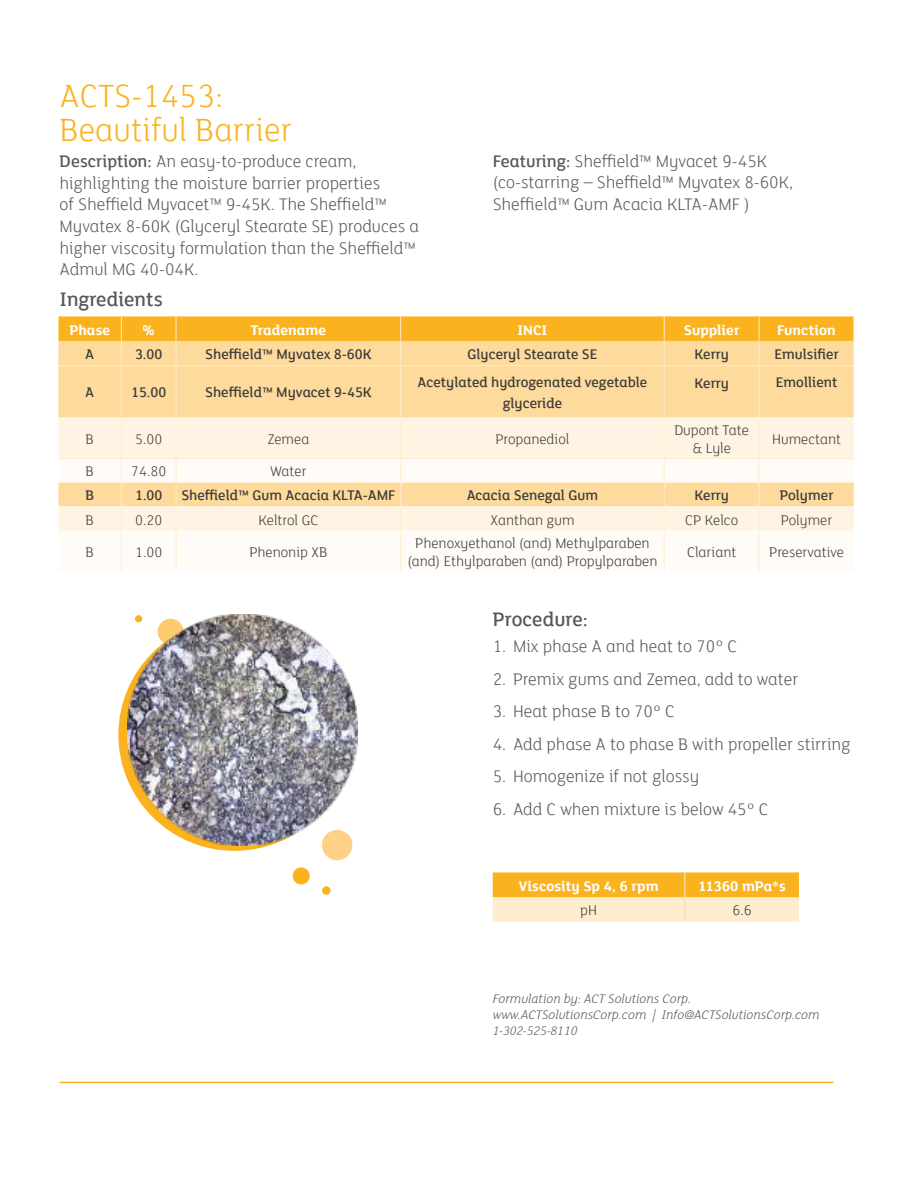
<style>
.page{position:relative;width:918px;height:1188px;background:#fff}
.page>*{position:absolute;margin:0;border:0;box-sizing:border-box;transform-origin:0 0}
.t1{font:300 34.5px/34.5px "Kerry";color:#fab31e}
.t2{font:21px "Kerry";color:#575756}
.t3{font:300 18px/21.6px "Kerry";color:#575756}
.t4{font:15px/21px "Kerry";color:#3c3c3b;text-align:center}
.t5{font:300 15px/18px "Kerry";color:#3c3c3b;text-align:center}
.t6{font:700 15px "Kerry";letter-spacing:.005em;color:#fff}
.t7{font:italic 300 13.5px/16.2px "Kerry";color:#575756}
.s1{font-weight:400}
</style>
<div class="page">
<hr style="left:60px;top:1082px;width:773px;height:1px;background:#fab31e">
<div style="left:58px;top:366px;width:796px;height:52px;background:#feda9c"></div>
<div style="left:58px;top:419px;width:796px;height:39px;background:#fff4e3"></div>
<svg style="left:58px;top:459px;width:796px;height:113px;fill:#fffbf6"></svg>
<svg style="left:58px;top:316px;width:796px;height:49px;background:#fbc75e"></svg>
<hr style="left:121px;top:366px;width:1px;height:52px;background:#ffedcf">
<hr style="left:176px;top:366px;width:1px;height:52px;background:#ffedcf">
<hr style="left:400px;top:366px;width:1px;height:52px;background:#ffedcf">
<hr style="left:664px;top:366px;width:1px;height:52px;background:#ffedcf">
<hr style="left:759px;top:366px;width:1px;height:52px;background:#ffedcf">
<hr style="left:121px;top:418px;width:1px;height:40px;background:#ffedcf">
<hr style="left:176px;top:418px;width:1px;height:40px;background:#ffedcf">
<hr style="left:400px;top:418px;width:1px;height:40px;background:#ffedcf">
<hr style="left:664px;top:418px;width:1px;height:40px;background:#ffedcf">
<hr style="left:759px;top:418px;width:1px;height:40px;background:#ffedcf">
<svg style="left:121px;top:459px;width:1px;height:72px"></svg>
<svg style="left:176px;top:459px;width:1px;height:72px"></svg>
<svg style="left:400px;top:459px;width:1px;height:72px"></svg>
<svg style="left:664px;top:459px;width:1px;height:72px"></svg>
<svg style="left:759px;top:459px;width:1px;height:72px"></svg>
<hr style="left:121px;top:532px;width:1px;height:40px;background:#ffedcf">
<hr style="left:176px;top:532px;width:1px;height:40px;background:#ffedcf">
<hr style="left:400px;top:532px;width:1px;height:40px;background:#ffedcf">
<hr style="left:664px;top:532px;width:1px;height:40px;background:#ffedcf">
<hr style="left:759px;top:532px;width:1px;height:40px;background:#ffedcf">
<hr style="left:58px;top:365px;width:63px;height:1px;background:#ffedcf">
<hr style="left:121px;top:365px;width:55px;height:1px;background:#ffedcf">
<hr style="left:176px;top:365px;width:225px;height:1px;background:#ffedcf">
<hr style="left:401px;top:365px;width:263px;height:1px;background:#ffedcf">
<hr style="left:664px;top:365px;width:95px;height:1px;background:#ffedcf">
<hr style="left:759px;top:365px;width:95px;height:1px;background:#ffedcf">
<hr style="left:58px;top:458px;width:63px;height:1px;background:#ffedcf">
<hr style="left:121px;top:458px;width:55px;height:1px;background:#ffedcf">
<hr style="left:176px;top:458px;width:225px;height:1px;background:#ffedcf">
<hr style="left:401px;top:458px;width:263px;height:1px;background:#ffedcf">
<hr style="left:664px;top:458px;width:95px;height:1px;background:#ffedcf">
<hr style="left:759px;top:458px;width:95px;height:1px;background:#ffedcf">
<hr style="left:58px;top:482px;width:63px;height:1px;background:#ffedcf">
<hr style="left:121px;top:482px;width:55px;height:1px;background:#ffedcf">
<hr style="left:176px;top:482px;width:225px;height:1px;background:#ffedcf">
<hr style="left:401px;top:482px;width:263px;height:1px;background:#ffedcf">
<hr style="left:664px;top:482px;width:95px;height:1px;background:#ffedcf">
<hr style="left:759px;top:482px;width:95px;height:1px;background:#ffedcf">
<hr style="left:58px;top:418px;width:63px;height:1px;background:#fffbf6">
<hr style="left:121px;top:418px;width:55px;height:1px;background:#fffbf6">
<hr style="left:176px;top:418px;width:225px;height:1px;background:#fffbf6">
<hr style="left:401px;top:418px;width:263px;height:1px;background:#fffbf6">
<hr style="left:664px;top:418px;width:95px;height:1px;background:#fffbf6">
<hr style="left:759px;top:418px;width:95px;height:1px;background:#fffbf6">
<hr style="left:58px;top:506px;width:63px;height:1px;background:#fffbf6">
<hr style="left:121px;top:506px;width:55px;height:1px;background:#fffbf6">
<hr style="left:176px;top:506px;width:225px;height:1px;background:#fffbf6">
<hr style="left:401px;top:506px;width:263px;height:1px;background:#fffbf6">
<hr style="left:664px;top:506px;width:95px;height:1px;background:#fffbf6">
<hr style="left:759px;top:506px;width:95px;height:1px;background:#fffbf6">
<hr style="left:58px;top:531px;width:63px;height:1px;background:#fffbf6">
<hr style="left:121px;top:531px;width:55px;height:1px;background:#fffbf6">
<hr style="left:176px;top:531px;width:225px;height:1px;background:#fffbf6">
<hr style="left:401px;top:531px;width:263px;height:1px;background:#fffbf6">
<hr style="left:664px;top:531px;width:95px;height:1px;background:#fffbf6">
<hr style="left:759px;top:531px;width:95px;height:1px;background:#fffbf6">
<svg style="left:493px;top:872px;width:306px;height:50px;background:#fcd078"></svg>
<div style="left:322px;top:830px;width:30px;height:30px;background:#fdd286;border-radius:50%"></div>
<div style="left:293px;top:867px;width:17px;height:17px;background:#fab31e;border-radius:50%"></div>
<div style="left:322px;top:886px;width:9px;height:9px;background:#fab31e;border-radius:50%"></div>
<img style="left:128px;top:614px;width:229px;height:231px">
<h1 class="t1" style="left:60px;top:79px;width:234px">ACTS-1453:<br>Beautiful Barrier</h1>
<p class="t3" style="left:60px;top:151px;width:361px"><span class="s1">Description:</span> An easy-to-produce cream, highlighting the moisture barrier properties<br>of Sheffield Myvacet™ 9-45K. The Sheffield™ Myvatex 8-60K (Glyceryl Stearate SE) produces a higher viscosity formulation than the Sheffield™ Admul MG 40-04K.</p>
<p class="t2" style="left:60px;top:288px;width:105px">Ingredients</p>
<p class="t3" style="left:493px;top:151px;width:302px"><span class="s1">Featuring:</span> Sheffield™ Myvacet 9-45K (co-starring – Sheffield™ Myvatex 8-60K,<br>Sheffield™ Gum Acacia KLTA-AMF )</p>
<p class="t6" style="left:70px;top:322px;width:42px">Phase</p>
<p class="t6" style="left:142px;top:322px;width:14px">%</p>
<p class="t6" style="left:251px;top:322px;width:77px">Tradename</p>
<p class="t6" style="left:517px;top:322px;width:31px">INCI</p>
<p class="t6" style="left:684px;top:322px;width:57px">Supplier</p>
<p class="t6" style="left:777px;top:322px;width:60px">Function</p>
<p class="t4" style="left:85px;top:344px;width:10px">A</p>
<p class="t4" style="left:135px;top:344px;width:29px">3.00</p>
<p class="t4" style="left:205px;top:344px;width:168px">Sheffield™ Myvatex 8-60K</p>
<p class="t4" style="left:467px;top:344px;width:131px">Glyceryl Stearate SE</p>
<p class="t4" style="left:694px;top:344px;width:36px">Kerry</p>
<p class="t4" style="left:774px;top:344px;width:66px">Emulsifier</p>
<p class="t4" style="left:85px;top:382px;width:10px">A</p>
<p class="t4" style="left:131px;top:382px;width:37px">15.00</p>
<p class="t4" style="left:205px;top:382px;width:168px">Sheffield™ Myvacet 9-45K</p>
<p class="t4" style="left:418px;top:372px;width:231px">Acetylated hydrogenated vegetable glyceride</p>
<p class="t4" style="left:694px;top:373px;width:36px">Kerry</p>
<p class="t4" style="left:776px;top:372px;width:63px">Emollient</p>
<p class="t5" style="left:86px;top:430px;width:10px">B</p>
<p class="t5" style="left:135px;top:430px;width:29px">5.00</p>
<p class="t5" style="left:267px;top:430px;width:43px">Zemea</p>
<p class="t5" style="left:495px;top:430px;width:76px">Propanediol</p>
<p class="t5" style="left:674px;top:421px;width:76px">Dupont Tate &amp; Lyle</p>
<p class="t5" style="left:772px;top:430px;width:71px">Humectant</p>
<p class="t5" style="left:86px;top:463px;width:10px">B</p>
<p class="t5" style="left:131px;top:463px;width:37px">74.80</p>
<p class="t5" style="left:270px;top:463px;width:38px">Water</p>
<p class="t4" style="left:85px;top:485px;width:10px">B</p>
<p class="t4" style="left:135px;top:485px;width:29px">1.00</p>
<p class="t4" style="left:181px;top:485px;width:216px">Sheffield™ Gum Acacia KLTA-AMF</p>
<p class="t4" style="left:467px;top:485px;width:133px">Acacia Senegal Gum</p>
<p class="t4" style="left:694px;top:485px;width:36px">Kerry</p>
<p class="t4" style="left:780px;top:485px;width:55px">Polymer</p>
<p class="t5" style="left:86px;top:511px;width:10px">B</p>
<p class="t5" style="left:135px;top:511px;width:29px">0.20</p>
<p class="t5" style="left:258px;top:511px;width:62px">Keltrol GC</p>
<p class="t5" style="left:490px;top:511px;width:86px">Xanthan gum</p>
<p class="t5" style="left:685px;top:511px;width:55px">CP Kelco</p>
<p class="t5" style="left:781px;top:511px;width:53px">Polymer</p>
<p class="t5" style="left:86px;top:544px;width:10px">B</p>
<p class="t5" style="left:135px;top:544px;width:29px">1.00</p>
<p class="t5" style="left:249px;top:544px;width:79px">Phenonip XB</p>
<p class="t5" style="left:407px;top:535px;width:252px">Phenoxyethanol (and) Methylparaben (and) Ethylparaben (and) Propylparaben</p>
<p class="t5" style="left:687px;top:544px;width:51px">Clariant</p>
<p class="t5" style="left:769px;top:544px;width:76px">Preservative</p>
<p class="t2" style="left:493px;top:608px;width:97px">Procedure:</p>
<p class="t3" style="left:493px;top:636px;width:246px">1. Mix phase A and heat to 70° C</p>
<p class="t3" style="left:493px;top:668px;width:307px">2. Premix gums and Zemea, add to water</p>
<p class="t3" style="left:493px;top:701px;width:184px">3. Heat phase B to 70° C</p>
<p class="t3" style="left:493px;top:734px;width:360px">4. Add phase A to phase B with propeller stirring</p>
<p class="t3" style="left:493px;top:766px;width:208px">5. Homogenize if not glossy</p>
<p class="t3" style="left:493px;top:799px;width:277px">6. Add C when mixture is below 45° C</p>
<p class="t6" style="left:519px;top:878px;width:141px">Viscosity Sp 4, 6 rpm</p>
<p class="t6" style="left:698px;top:878px;width:89px">11360 mPa*s</p>
<p class="t5" style="left:580px;top:902px;width:18px">pH</p>
<p class="t5" style="left:733px;top:902px;width:21px">6.6</p>
<p class="t7" style="left:493px;top:990px;width:328px">Formulation by: ACT Solutions Corp. www.ACTSolutionsCorp.com | Info@ACTSolutionsCorp.com<br>1-302-525-8110</p>
</div>
